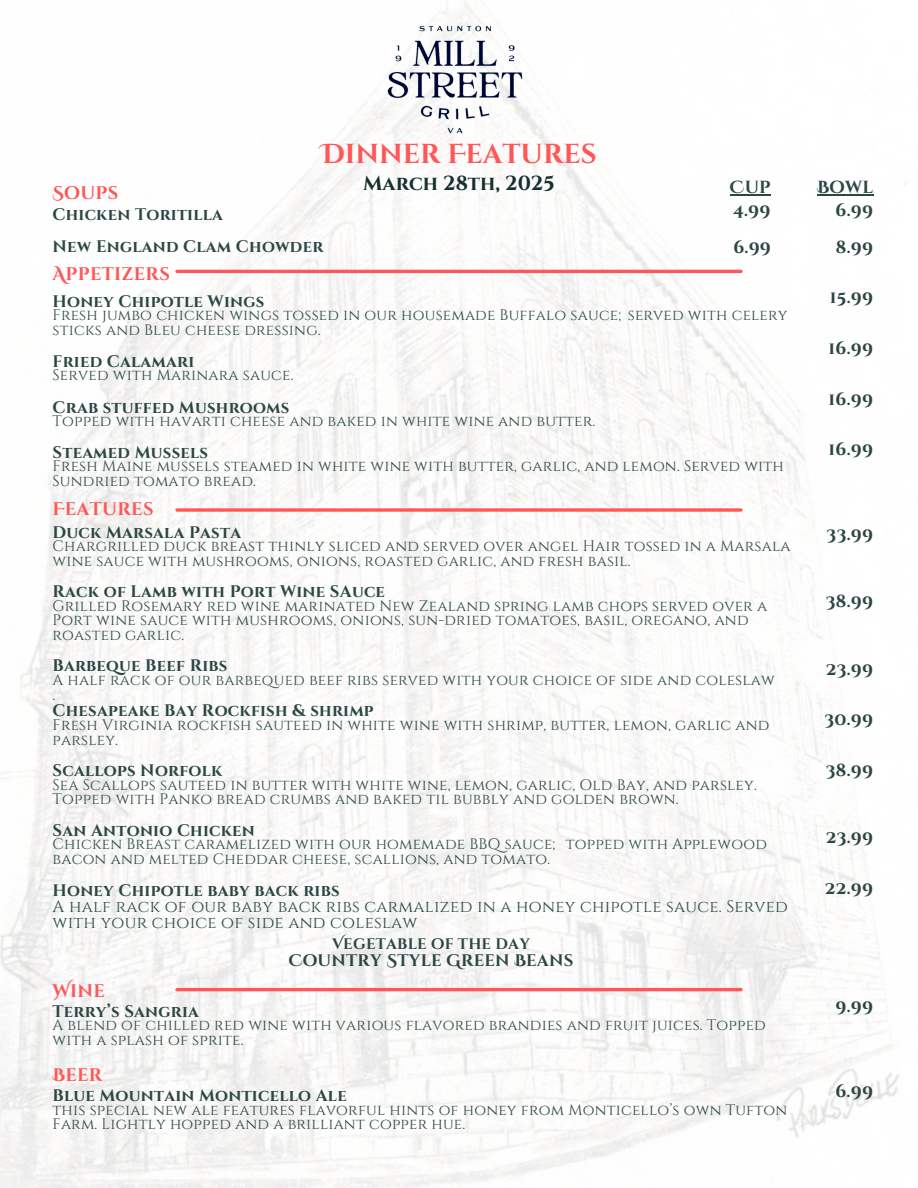
<style>
.page{position:relative;width:918px;height:1188px;background:#fff}
.page>*{position:absolute;margin:0;border:0;box-sizing:border-box;transform-origin:0 0}
.t1{font:700 27.45px "Cinzel Decorative";color:#ff5757}
.t2{font:700 20.4px "Cinzel";color:#15302d}
.t3{font:700 18.15px "Cinzel Decorative";letter-spacing:.015em;color:#ff5757}
.t4{font:700 17.55px "Cinzel Decorative";color:#2b4743}
.t5{font:700 17.4px "Cinzel Decorative";letter-spacing:.015em;color:#2b4743}
.t6{font:700 16.65px "Cinzel";letter-spacing:.015em;color:#2b4743}
.t7{font:16.65px/15.8px "Cinzel";letter-spacing:.015em;color:#2b4743}
.t8{font:700 16.65px "Cinzel Decorative";letter-spacing:.015em;color:#2b4743}
.t9{font:15.15px/14.7px "Cinzel";letter-spacing:.015em;color:#2b4743}
.t10{font:700 15.15px "Cinzel Decorative";letter-spacing:.015em;color:#2b4743}
.s1{font-weight:700}
</style>
<div class="page">
<img style="left:0;top:2px;width:906px;height:1186px">
<img style="left:366px;top:24px;width:186px;height:116px">
<hr style="left:730px;top:194px;width:41px;height:1px;background:#2b4743">
<hr style="left:817px;top:194px;width:56px;height:1px;background:#2b4743">
<hr style="left:177px;top:270px;width:564px;height:3px;background:#ff5757">
<svg style="left:177px;top:508px;width:564px;height:4px"></svg>
<hr style="left:177px;top:988px;width:564px;height:3px;background:#ff5757">
<h3 class="t1" style="left:321px;top:136px;width:277px">DINNER FEATURES</h3>
<h3 class="t2" style="left:363px;top:170px;width:193px">March 28th, 2025</h3>
<p class="t5" style="left:730px;top:176px;width:42px">CUP</p>
<p class="t5" style="left:817px;top:176px;width:57px">BOWL</p>
<p class="t5" style="left:733px;top:199px;width:39px">4.99</p>
<p class="t5" style="left:836px;top:199px;width:39px">6.99</p>
<p class="t5" style="left:733px;top:236px;width:39px">6.99</p>
<p class="t5" style="left:836px;top:236px;width:39px">8.99</p>
<p class="t5" style="left:830px;top:286px;width:45px">15.99</p>
<p class="t5" style="left:829px;top:337px;width:46px">16.99</p>
<p class="t5" style="left:829px;top:388px;width:46px">16.99</p>
<p class="t5" style="left:829px;top:438px;width:46px">16.99</p>
<p class="t3" style="left:53px;top:181px;width:67px">SOUPS</p>
<p class="t6" style="left:53px;top:204px;width:172px">Chicken Toritilla</p>
<h1 class="t6" style="left:53px;top:236px;width:272px">New England Clam Chowder</h1>
<h3 class="t3" style="left:53px;top:262px;width:119px">APPETIZERS</h3>
<h3 class="t6" style="left:53px;top:291px;width:213px">Honey Chipotle Wings</h3>
<h3 class="t9" style="left:53px;top:308px;width:737px">Fresh jumbo chicken wings tossed in our housemade Buffalo sauce;served with celery sticks and Bleu cheese dressing.</h3>
<h3 class="t6" style="left:53px;top:350px;width:143px">Fried Calamari</h3>
<h3 class="t9" style="left:53px;top:368px;width:242px">Served with Marinara sauce.</h3>
<h3 class="t6" style="left:53px;top:396px;width:238px">Crab stuffed Mushrooms</h3>
<h3 class="t9" style="left:53px;top:414px;width:544px">Topped with havarti cheese and baked in white wine and butter.</h3>
<h3 class="t6" style="left:53px;top:441px;width:157px">Steamed Mussels</h3>
<h3 class="t9" style="left:53px;top:459px;width:733px">Fresh Maine mussels steamed in white wine with butter, garlic, and lemon. Served with<br>Sundried tomato bread.</h3>
<h3 class="t3" style="left:53px;top:497px;width:102px">FEATURES</h3>
<h3 class="t6" style="left:53px;top:521px;width:190px">Duck Marsala Pasta</h3>
<h3 class="t9" style="left:53px;top:539px;width:740px">Chargrilled duck breast thinly sliced and served over angel Hair tossed in a Marsala wine sauce with mushrooms, onions, roasted garlic, and fresh basil.</h3>
<h3 class="t6" style="left:53px;top:581px;width:334px">Rack of Lamb with Port Wine SAuce</h3>
<h3 class="t9" style="left:53px;top:599px;width:716px">Grilled Rosemary red wine marinated New Zealand spring lamb chops served over a<br>Port wine sauce with mushrooms, onions, sun-dried tomatoes, basil, oregano, and roasted garlic.</h3>
<h3 class="t6" style="left:53px;top:655px;width:176px">Barbeque Beef Ribs</h3>
<h2 class="t9" style="left:53px;top:673px;width:724px">A half rack of our barbequed beef ribs served with your choice of side and coleslaw</h2>
<p class="t9" style="left:53px;top:688px;width:4px">.</p>
<p class="t6" style="left:53px;top:700px;width:323px">Chesapeake Bay Rockfish &amp; shrimp</p>
<p class="t9" style="left:53px;top:718px;width:718px">Fresh Virginia rockfish sauteed in white wine with shrimp, butter, lemon, garlic and parsley.</p>
<h3 class="t6" style="left:53px;top:760px;width:171px">Scallops Norfolk</h3>
<h3 class="t9" style="left:53px;top:778px;width:706px">Sea Scallops sauteed in butter with white wine, lemon, garlic, Old Bay, and parsley.<br>Topped with Panko bread crumbs and baked til bubbly and golden brown.</h3>
<h3 class="t6" style="left:53px;top:819px;width:204px">San Antonio Chicken</h3>
<h3 class="t9" style="left:53px;top:837px;width:716px">Chicken Breast caramelized with our homemade BBQ sauce; topped with Applewood bacon and melted Cheddar cheese, scallions, and tomato.</h3>
<p class="t7" style="left:53px;top:884px;width:737px"><span class="s1">Honey Chipotle baby back ribs<br></span>A half rack of our baby back ribs carmalized in a honey chipotle sauce. Served with your choice of side and coleslaw</p>
<p class="t10" style="left:332px;top:934px;width:199px">VEGETABLE OF THE DAY</p>
<p class="t8" style="left:289px;top:950px;width:286px">COUNTRY STYLE GREEN BEANS</p>
<p class="t3" style="left:53px;top:979px;width:54px">WINE</p>
<p class="t6" style="left:53px;top:1001px;width:148px">Terry’s Sangria</p>
<p class="t9" style="left:53px;top:1018px;width:715px">A blend of chilled red wine with various flavored brandies and fruit juices. Topped with a splash of sprite.</p>
<p class="t3" style="left:53px;top:1063px;width:51px">BEER</p>
<p class="t6" style="left:53px;top:1085px;width:296px">Blue Mountain Monticello Ale</p>
<p class="t9" style="left:53px;top:1103px;width:736px">this special new ale features flavorful hints of honey from Monticello’s own Tufton<br>Farm. Lightly hopped and a brilliant copper hue.</p>
<p class="t5" style="left:827px;top:523px;width:48px">33.99</p>
<p class="t5" style="left:826px;top:590px;width:49px">38.99</p>
<p class="t5" style="left:826px;top:658px;width:49px">23.99</p>
<p class="t5" style="left:824px;top:708px;width:50px">30.99</p>
<p class="t5" style="left:826px;top:759px;width:49px">38.99</p>
<p class="t5" style="left:826px;top:826px;width:49px">23.99</p>
<p class="t5" style="left:825px;top:877px;width:50px">22.99</p>
<h4 class="t5" style="left:836px;top:995px;width:39px">9.99</h4>
<h3 class="t4" style="left:835px;top:1079px;width:39px">6.99</h3>
</div>
